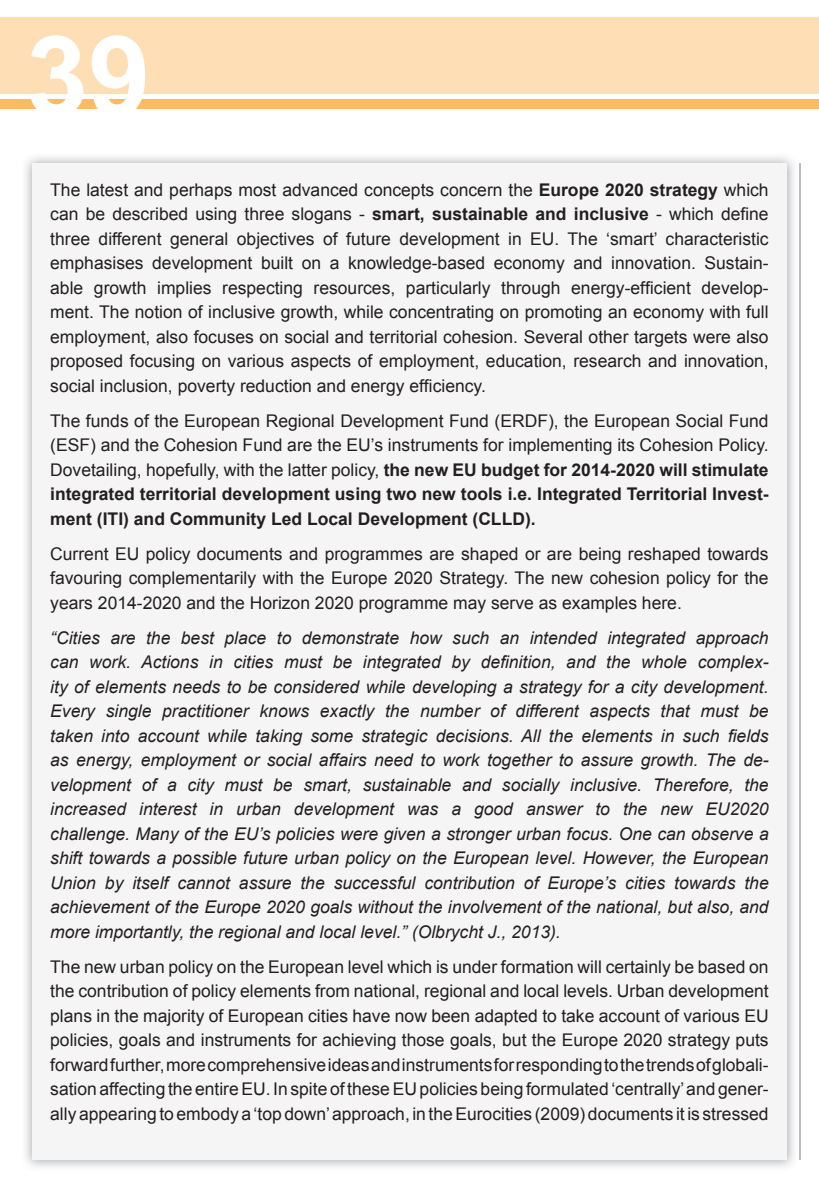
<style>
.page{position:relative;width:819px;height:1191px;background:#fff}
.page>*{position:absolute;margin:0;border:0;box-sizing:border-box;transform-origin:0 0}
.t1{font:700 111.83px "Arial";color:#fff}
.t2{font:17.5px/24.5px "Arial";color:#231f20;text-align:justify}
.t3{font:italic 17.5px/24.5px "Arial";color:#231f20;text-align:justify}
.s1{font-weight:700}
</style>
<div class="page">
<div style="left:0;top:100px;width:819px;height:9px;background:#fcba61"></div>
<div style="left:0;top:17px;width:819px;height:77px;background:#fedeb5"></div>
<hr style="left:799px;top:164px;width:2px;height:996px;background:#bcbdc0">
<div style="left:32px;top:164px;width:755px;height:996px;background:#f5f5f6"></div>
<p class="t1" style="left:26px;top:2px;width:126px">39</p>
<p class="t2" style="left:50px;top:177px;width:720px">The latest and perhaps most advanced concepts concern the <span class="s1">Europe 2020 strategy</span> which can be described using three slogans - <span class="s1">smart, sustainable and inclusive</span> - which define three different general objectives of future development in EU. The ‘smart’ characteristic emphasises development built on a knowledge-based economy and innovation. Sustain&shy;able growth implies respecting resources, particularly through energy-efficient develop&shy;ment. The notion of inclusive growth, while concentrating on promoting an economy with full employment, also focuses on social and territorial cohesion. Several other targets were also proposed focusing on various aspects of employment, education, research and innovation, social inclusion, poverty reduction and energy efficiency.</p>
<p class="t2" style="left:50px;top:408px;width:720px">The funds of the European Regional Development Fund (ERDF), the European Social Fund (ESF) and the Cohesion Fund are the EU’s instruments for implementing its Cohesion Policy.<br>Dovetailing, hopefully, with the latter policy, <span class="s1">the new EU budget for 2014-2020 will stimulate integrated territorial development using two new tools i.e. Integrated Territorial Invest&shy;ment (ITI) and Community Led Local Development (CLLD).</span></p>
<p class="t2" style="left:50px;top:541px;width:720px">Current EU policy documents and programmes are shaped or are being reshaped towards favouring complementarily with the Europe 2020 Strategy. The new cohesion policy for the years 2014-2020 and the Horizon 2020 programme may serve as examples here.</p>
<p class="t3" style="left:50px;top:625px;width:720px">“Cities are the best place to demonstrate how such an intended integrated approach can work. Actions in cities must be integrated by definition, and the whole complex&shy;ity of elements needs to be considered while developing a strategy for a city development.<br>Every single practitioner knows exactly the number of different aspects that must be taken into account while taking some strategic decisions. All the elements in such fields as energy, employment or social affairs need to work together to assure growth. The de&shy;velopment of a city must be smart, sustainable and socially inclusive. Therefore, the increased interest in urban development was a good answer to the new EU2020 challenge. Many of the EU’s policies were given a stronger urban focus. One can observe a shift towards a possible future urban policy on the European level. However, the European Union by itself cannot assure the successful contribution of Europe’s cities towards the achievement of the Europe 2020 goals without the involvement of the national, but also, and more importantly, the regional and local level.” (Olbrycht J., 2013).</p>
<p class="t2" style="left:50px;top:954px;width:720px">The new urban policy on the European level which is under formation will certainly be based on the contribution of policy elements from national, regional and local levels. Urban development plans in the majority of European cities have now been adapted to take account of various EU policies, goals and instruments for achieving those goals, but the Europe 2020 strategy puts forward further, more comprehensive ideas and instruments for responding to the trends of globali&shy;sation affecting the entire EU. In spite of these EU policies being formulated ‘centrally’ and gener&shy;ally appearing to embody a ‘top down’ approach, in the Eurocities (2009) documents it is stressed</p>
</div>
